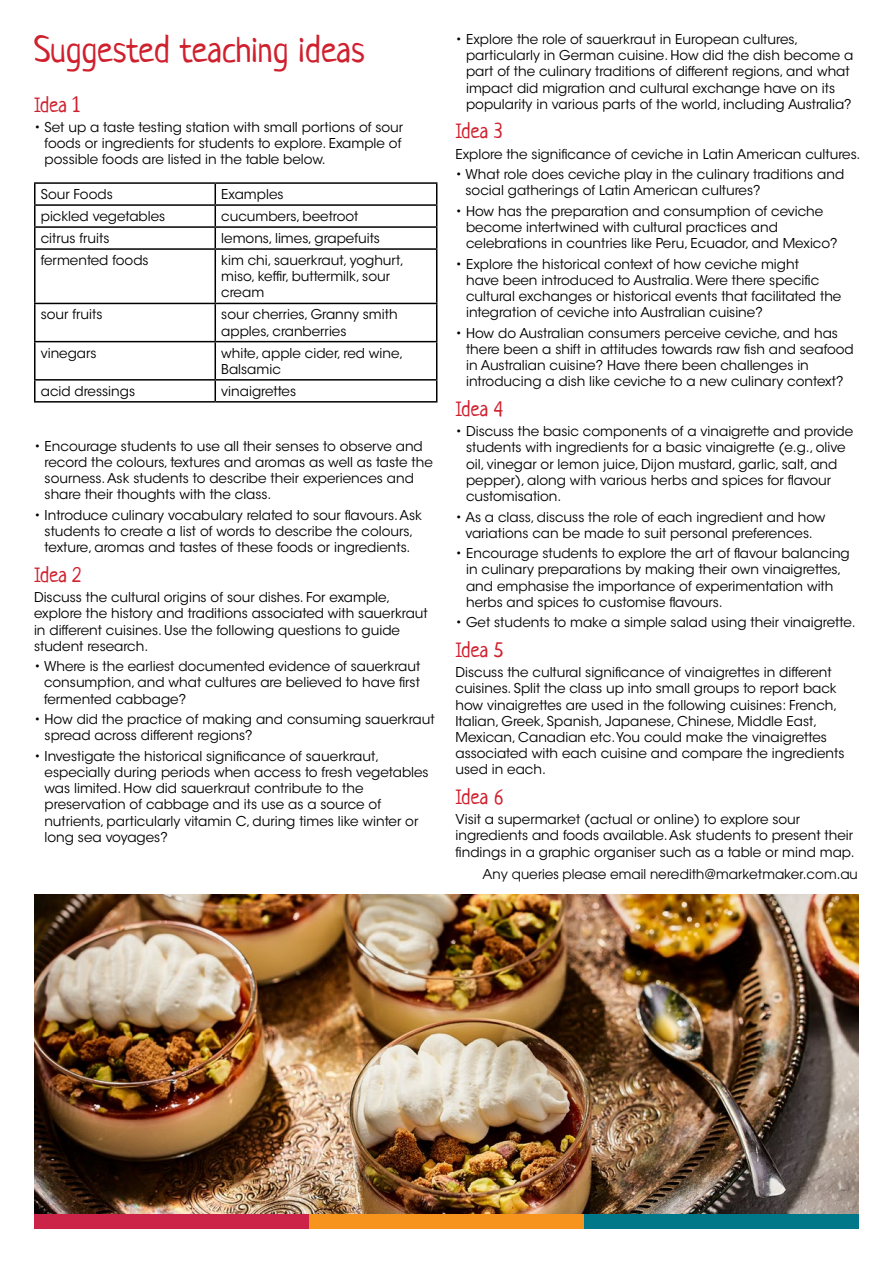
<style>
.page{position:relative;width:893px;height:1263px;background:#fff}
.page>*{position:absolute;margin:0;border:0;box-sizing:border-box;transform-origin:0 0}
.t1{font:36px "Neucha";color:#cf202e}
.t2{font:21px "Neucha";color:#cf202e}
.t3{font:13.5px/16.2px "ITC Avant Garde Std";color:#000}
.t4{font:13.5px "ITC Avant Garde Pro";color:#000}
</style>
<div class="page">
<div style="left:34px;top:1214px;width:275px;height:15px;background:#cc2348"></div>
<div style="left:309px;top:1214px;width:275px;height:15px;background:#f7941e"></div>
<div style="left:584px;top:1214px;width:275px;height:15px;background:#007889"></div>
<hr style="left:34px;top:182px;width:181px;height:2px;background:#000">
<hr style="left:34px;top:184px;width:2px;height:20px;background:#000">
<hr style="left:215px;top:182px;width:222px;height:2px;background:#000">
<hr style="left:34px;top:204px;width:181px;height:2px;background:#000">
<hr style="left:34px;top:206px;width:2px;height:20px;background:#000">
<hr style="left:215px;top:204px;width:222px;height:2px;background:#000">
<hr style="left:34px;top:226px;width:181px;height:2px;background:#000">
<hr style="left:34px;top:228px;width:2px;height:20px;background:#000">
<hr style="left:215px;top:226px;width:222px;height:2px;background:#000">
<svg style="left:215px;top:184px;width:1px;height:64px"></svg>
<svg style="left:436px;top:184px;width:1px;height:64px"></svg>
<hr style="left:34px;top:248px;width:181px;height:2px;background:#000">
<hr style="left:34px;top:250px;width:2px;height:53px;background:#000">
<hr style="left:215px;top:248px;width:222px;height:2px;background:#000">
<hr style="left:215px;top:250px;width:1px;height:53px;background:#000">
<hr style="left:436px;top:250px;width:1px;height:53px;background:#000">
<hr style="left:34px;top:303px;width:181px;height:1px;background:#000">
<hr style="left:34px;top:304px;width:2px;height:37px;background:#000">
<hr style="left:215px;top:303px;width:222px;height:1px;background:#000">
<hr style="left:215px;top:304px;width:1px;height:37px;background:#000">
<hr style="left:436px;top:304px;width:1px;height:37px;background:#000">
<hr style="left:34px;top:341px;width:181px;height:1px;background:#000">
<hr style="left:34px;top:342px;width:2px;height:37px;background:#000">
<hr style="left:215px;top:341px;width:222px;height:1px;background:#000">
<hr style="left:215px;top:342px;width:1px;height:37px;background:#000">
<hr style="left:436px;top:342px;width:1px;height:37px;background:#000">
<hr style="left:34px;top:379px;width:181px;height:2px;background:#000">
<hr style="left:34px;top:381px;width:2px;height:20px;background:#000">
<hr style="left:215px;top:379px;width:222px;height:2px;background:#000">
<svg style="left:215px;top:381px;width:1px;height:20px"></svg>
<svg style="left:436px;top:381px;width:1px;height:20px"></svg>
<hr style="left:34px;top:401px;width:181px;height:2px;background:#000">
<hr style="left:215px;top:401px;width:222px;height:2px;background:#000">
<img style="left:34px;top:894px;width:825px;height:320px">
<h1 class="t1" style="left:34px;top:27px;width:332px">Suggested teaching ideas</h1>
<h2 class="t2" style="left:34px;top:91px;width:48px">Idea 1</h2>
<p class="t3" style="left:45px;top:119px;width:360px;text-indent:-11px">• Set up a taste testing station with small portions of sour foods or ingredients for students to explore. Example of possible foods are listed in the table below.</p>
<p class="t3" style="left:41px;top:186px;width:73px">Sour Foods</p>
<p class="t3" style="left:221px;top:186px;width:64px">Examples</p>
<p class="t3" style="left:41px;top:208px;width:126px">pickled vegetables</p>
<p class="t3" style="left:221px;top:208px;width:139px">cucumbers, beetroot</p>
<p class="t3" style="left:41px;top:230px;width:70px">citrus fruits</p>
<p class="t3" style="left:221px;top:230px;width:160px">lemons, limes, grapefuits</p>
<p class="t3" style="left:41px;top:252px;width:109px">fermented foods</p>
<p class="t3" style="left:221px;top:252px;width:184px">kim chi, sauerkraut, yoghurt, miso, keffir, buttermilk, sour cream</p>
<p class="t3" style="left:41px;top:307px;width:63px">sour fruits</p>
<p class="t3" style="left:221px;top:307px;width:178px">sour cherries, Granny smith apples, cranberries</p>
<p class="t3" style="left:41px;top:345px;width:57px">vinegars</p>
<p class="t3" style="left:221px;top:345px;width:184px">white, apple cider, red wine,<br>Balsamic</p>
<p class="t3" style="left:41px;top:383px;width:96px">acid dressings</p>
<p class="t3" style="left:221px;top:383px;width:76px">vinaigrettes</p>
<p class="t3" style="left:45px;top:438px;width:390px;text-indent:-11px">• Encourage students to use all their senses to observe and record the colours, textures and aromas as well as taste the sourness. Ask students to describe their experiences and share their thoughts with the class.</p>
<p class="t3" style="left:34px;top:507px;width:390px;text-align:center">• Introduce culinary vocabulary related to sour flavours. Ask students to create a list of words to describe the colours, texture, aromas and tastes of these foods or ingredients.</p>
<h2 class="t2" style="left:34px;top:562px;width:48px">Idea 2</h2>
<p class="t3" style="left:34px;top:589px;width:395px">Discuss the cultural origins of sour dishes. For example, explore the history and traditions associated with sauerkraut in different cuisines. Use the following questions to guide student research.</p>
<p class="t3" style="left:44px;top:658px;width:378px;text-align:justify;text-indent:-10px">• Where is the earliest documented evidence of sauerkraut consumption, and what cultures are believed to have first fermented cabbage?</p>
<p class="t3" style="left:45px;top:711px;width:392px;text-indent:-11px">• How did the practice of making and consuming sauerkraut spread across different regions?</p>
<p class="t3" style="left:45px;top:748px;width:386px;text-indent:-11px">• Investigate the historical significance of sauerkraut, especially during periods when access to fresh vegetables was limited. How did sauerkraut contribute to the preservation of cabbage and its use as a source of nutrients, particularly vitamin C, during times like winter or long sea voyages?</p>
<p class="t3" style="left:466px;top:31px;width:389px;text-indent:-11px">• Explore the role of sauerkraut in European cultures, particularly in German cuisine. How did the dish become a part of the culinary traditions of different regions, and what impact did migration and cultural exchange have on its popularity in various parts of the world, including Australia?</p>
<h2 class="t2" style="left:455px;top:118px;width:49px">Idea 3</h2>
<p class="t3" style="left:455px;top:146px;width:406px">Explore the significance of ceviche in Latin American cultures.</p>
<p class="t3" style="left:466px;top:166px;width:380px;text-indent:-10px">• What role does ceviche play in the culinary traditions and social gatherings of Latin American cultures?</p>
<p class="t3" style="left:466px;top:203px;width:373px;text-indent:-11px">• How has the preparation and consumption of ceviche become intertwined with cultural practices and celebrations in countries like Peru, Ecuador, and Mexico?</p>
<p class="t3" style="left:466px;top:256px;width:377px;text-indent:-11px">• Explore the historical context of how ceviche might<br>have been introduced to Australia. Were there specific cultural exchanges or historical events that facilitated the integration of ceviche into Australian cuisine?</p>
<p class="t3" style="left:466px;top:325px;width:389px;text-indent:-11px">• How do Australian consumers perceive ceviche, and has there been a shift in attitudes towards raw fish and seafood in Australian cuisine? Have there been challenges in introducing a dish like ceviche to a new culinary context?</p>
<h2 class="t2" style="left:455px;top:396px;width:49px">Idea 4</h2>
<p class="t3" style="left:466px;top:423px;width:389px;text-indent:-11px">• Discuss the basic components of a vinaigrette and provide students with ingredients for a basic vinaigrette (e.g., olive oil, vinegar or lemon juice, Dijon mustard, garlic, salt, and pepper), along with various herbs and spices for flavour customisation.</p>
<p class="t3" style="left:455px;top:509px;width:372px;text-align:center">• As a class, discuss the role of each ingredient and how variations can be made to suit personal preferences.</p>
<p class="t3" style="left:466px;top:545px;width:385px;text-indent:-11px">• Encourage students to explore the art of flavour balancing in culinary preparations by making their own vinaigrettes, and emphasise the importance of experimentation with herbs and spices to customise flavours.</p>
<p class="t3" style="left:455px;top:614px;width:402px">• Get students to make a simple salad using their vinaigrette.</p>
<h2 class="t2" style="left:455px;top:637px;width:49px">Idea 5</h2>
<p class="t3" style="left:455px;top:664px;width:390px">Discuss the cultural significance of vinaigrettes in different cuisines. Split the class up into small groups to report back how vinaigrettes are used in the following cuisines: French, Italian, Greek, Spanish, Japanese, Chinese, Middle East, Mexican, Canadian etc. You could make the vinaigrettes associated with each cuisine and compare the ingredients used in each.</p>
<h2 class="t2" style="left:455px;top:784px;width:50px">Idea 6</h2>
<p class="t3" style="left:455px;top:811px;width:401px">Visit a supermarket (actual or online) to explore sour ingredients and foods available. Ask students to present their findings in a graphic organiser such as a table or mind map.</p>
<p class="t4" style="left:483px;top:865px;width:377px">Any queries please email neredith@marketmaker.com.au</p>
</div>
